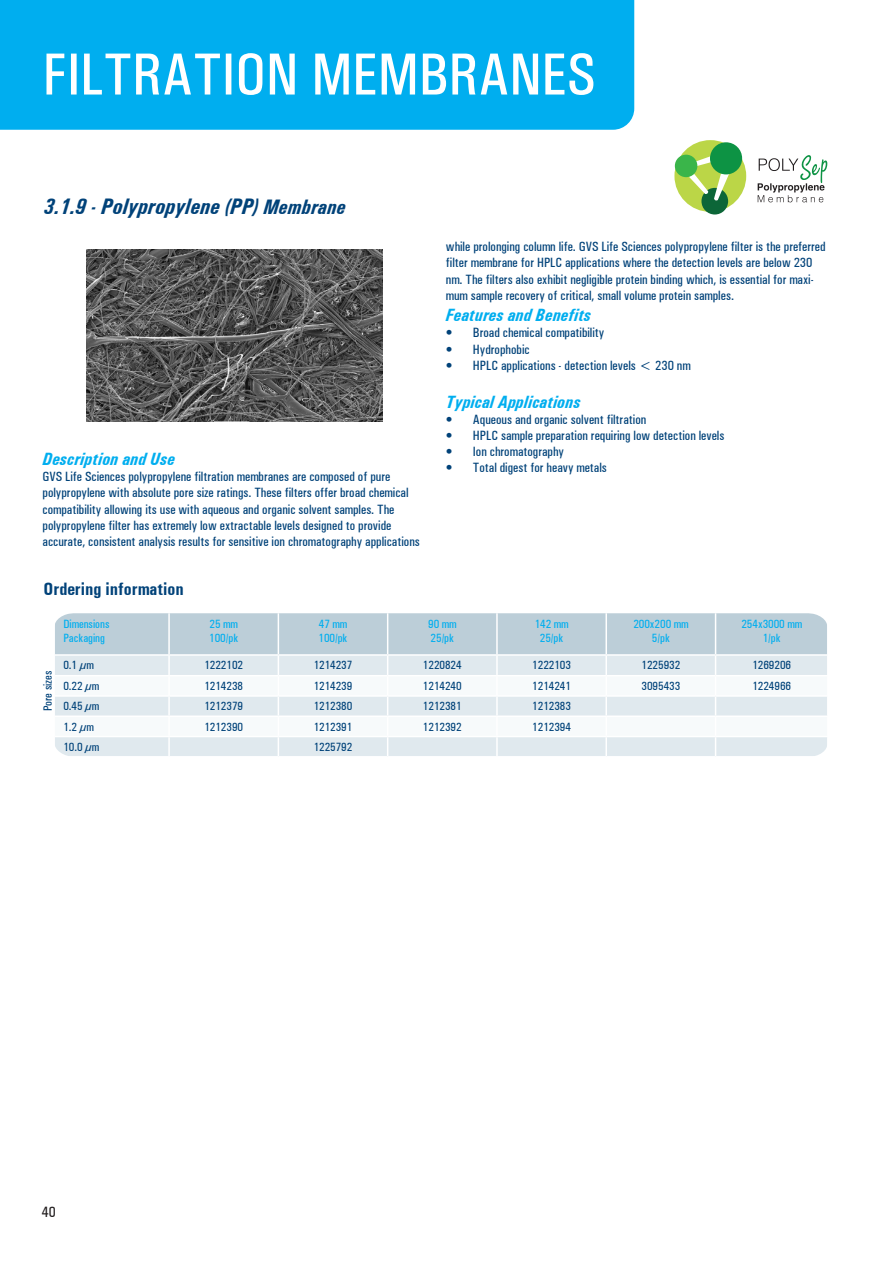
<style>
.page{position:relative;width:893px;height:1263px;background:#fff}
.page>*{position:absolute;margin:0;border:0;box-sizing:border-box;transform-origin:0 0}
.t1{font:500 condensed 60px "Univers";color:#fff}
.t2{font:italic 700 condensed 22.5px "Univers";color:#004279}
.t3{font:700 condensed 18px "Univers";color:#004279}
.t4{font:italic 700 condensed 17.85px "Univers";color:#00aeef}
.t5{font:500 condensed 15px "Univers";color:#231f20}
.t6{font:500 condensed 13.5px/16.2px "Univers";color:#004279}
.t7{font:500 condensed 12px "Univers";color:#004279}
.t8{font:500 condensed 12px/14.4px "Univers";color:#00aeef}
.s1{font-size:21px}
</style>
<div class="page">
<svg style="left:55px;top:613px;width:772px;height:143px"></svg>
<div style="left:0;top:0;width:634px;height:130px;background:#00aeef"></div>
<img style="left:86px;top:249px;width:296px;height:172px">
<div style="left:674px;top:140px;width:72px;height:72px;background:#bbd647;border-radius:50%"></div>
<div style="left:701px;top:188px;width:27px;height:26px;background:#0c6638;border-radius:50%"></div>
<svg style="left:685px;top:156px;width:44px;height:45px"></svg>
<div style="left:710px;top:142px;width:32px;height:32px;background:#0d9344;border-radius:50%"></div>
<svg style="left:758px;top:155px;width:69px;height:47px"></svg>
<div style="left:675px;top:155px;width:22px;height:22px;background:#3ab54a;border-radius:50%"></div>
<h1 class="t1" style="left:43px;top:39px;width:555px">FILTRATION MEMBRANES</h1>
<h2 class="t2" style="left:44px;top:193px;width:303px">3.1.9 - Polypropylene (PP) <span class="s1">Membrane</span></h2>
<h3 class="t4" style="left:43px;top:448px;width:134px">Description and Use</h3>
<p class="t6" style="left:43px;top:468px;width:379px">GVS Life Sciences polypropylene filtration membranes are composed of pure polypropylene with absolute pore size ratings. These filters offer broad chemical compatibility allowing its use with aqueous and organic solvent samples. The polypropylene filter has extremely low extractable levels designed to provide accurate, consistent analysis results for sensitive ion chromatography applications</p>
<h3 class="t3" style="left:43px;top:578px;width:142px">Ordering information</h3>
<p class="t6" style="left:446px;top:238px;width:381px">while prolonging column life. GVS Life Sciences polypropylene filter is the preferred filter membrane for HPLC applications where the detection levels are below 230 nm. The filters also exhibit negligible protein binding which, is essential for maxi&shy;mum sample recovery of critical, small volume protein samples.</p>
<h3 class="t4" style="left:446px;top:304px;width:147px">Features and Benefits</h3>
<p class="t6" style="left:446px;top:325px;width:160px">• Broad chemical compatibility</p>
<p class="t6" style="left:446px;top:341px;width:85px">• Hydrophobic</p>
<p class="t6" style="left:446px;top:357px;width:246px">• HPLC applications - detection levels &lt; 230 nm</p>
<h3 class="t4" style="left:446px;top:391px;width:136px">Typical Applications</h3>
<p class="t6" style="left:446px;top:411px;width:202px">• Aqueous and organic solvent filtration</p>
<p class="t6" style="left:446px;top:427px;width:280px">• HPLC sample preparation requiring low detection levels</p>
<p class="t6" style="left:446px;top:443px;width:120px">• Ion chromatography</p>
<p class="t6" style="left:446px;top:460px;width:162px">• Total digest for heavy metals</p>
<p class="t7" style="left:41px;top:711px;width:42px;rotate:-90deg">Pore sizes</p>
<p class="t8" style="left:63px;top:616px;width:48px">Dimensions<br>Packaging</p>
<p class="t8" style="left:209px;top:616px;width:30px">25 mm<br>100/pk</p>
<p class="t8" style="left:319px;top:616px;width:30px">47 mm<br>100/pk</p>
<p class="t8" style="left:428px;top:616px;width:30px">90 mm<br>25/pk</p>
<p class="t8" style="left:535px;top:616px;width:35px;text-align:center">142 mm<br>25/pk</p>
<p class="t8" style="left:633px;top:616px;width:57px;text-align:center">200x200 mm<br>5/pk</p>
<p class="t8" style="left:741px;top:616px;width:62px;text-align:center">254x3000 mm<br>1/pk</p>
<p class="t7" style="left:63px;top:658px;width:32px">0.1 µm</p>
<p class="t7" style="left:204px;top:658px;width:40px">1222102</p>
<p class="t7" style="left:314px;top:658px;width:40px">1214237</p>
<p class="t7" style="left:423px;top:658px;width:40px">1220824</p>
<p class="t7" style="left:532px;top:658px;width:40px">1222103</p>
<p class="t7" style="left:642px;top:658px;width:40px">1225932</p>
<p class="t7" style="left:752px;top:658px;width:40px">1269206</p>
<p class="t7" style="left:63px;top:679px;width:37px">0.22 µm</p>
<p class="t7" style="left:204px;top:679px;width:40px">1214238</p>
<p class="t7" style="left:314px;top:679px;width:40px">1214239</p>
<p class="t7" style="left:423px;top:679px;width:40px">1214240</p>
<p class="t7" style="left:532px;top:679px;width:40px">1214241</p>
<p class="t7" style="left:642px;top:679px;width:40px">3095433</p>
<p class="t7" style="left:752px;top:679px;width:40px">1224966</p>
<p class="t7" style="left:63px;top:699px;width:37px">0.45 µm</p>
<p class="t7" style="left:204px;top:699px;width:40px">1212379</p>
<p class="t7" style="left:314px;top:699px;width:40px">1212380</p>
<p class="t7" style="left:423px;top:699px;width:40px">1212381</p>
<p class="t7" style="left:532px;top:699px;width:40px">1212383</p>
<p class="t7" style="left:63px;top:719px;width:32px">1.2 µm</p>
<p class="t7" style="left:204px;top:719px;width:40px">1212390</p>
<p class="t7" style="left:314px;top:719px;width:40px">1212391</p>
<p class="t7" style="left:423px;top:719px;width:40px">1212392</p>
<p class="t7" style="left:532px;top:719px;width:40px">1212394</p>
<p class="t7" style="left:63px;top:740px;width:37px">10.0 µm</p>
<p class="t7" style="left:314px;top:740px;width:40px">1225792</p>
<p class="t5" style="left:42px;top:1203px;width:15px">40</p>
</div>
